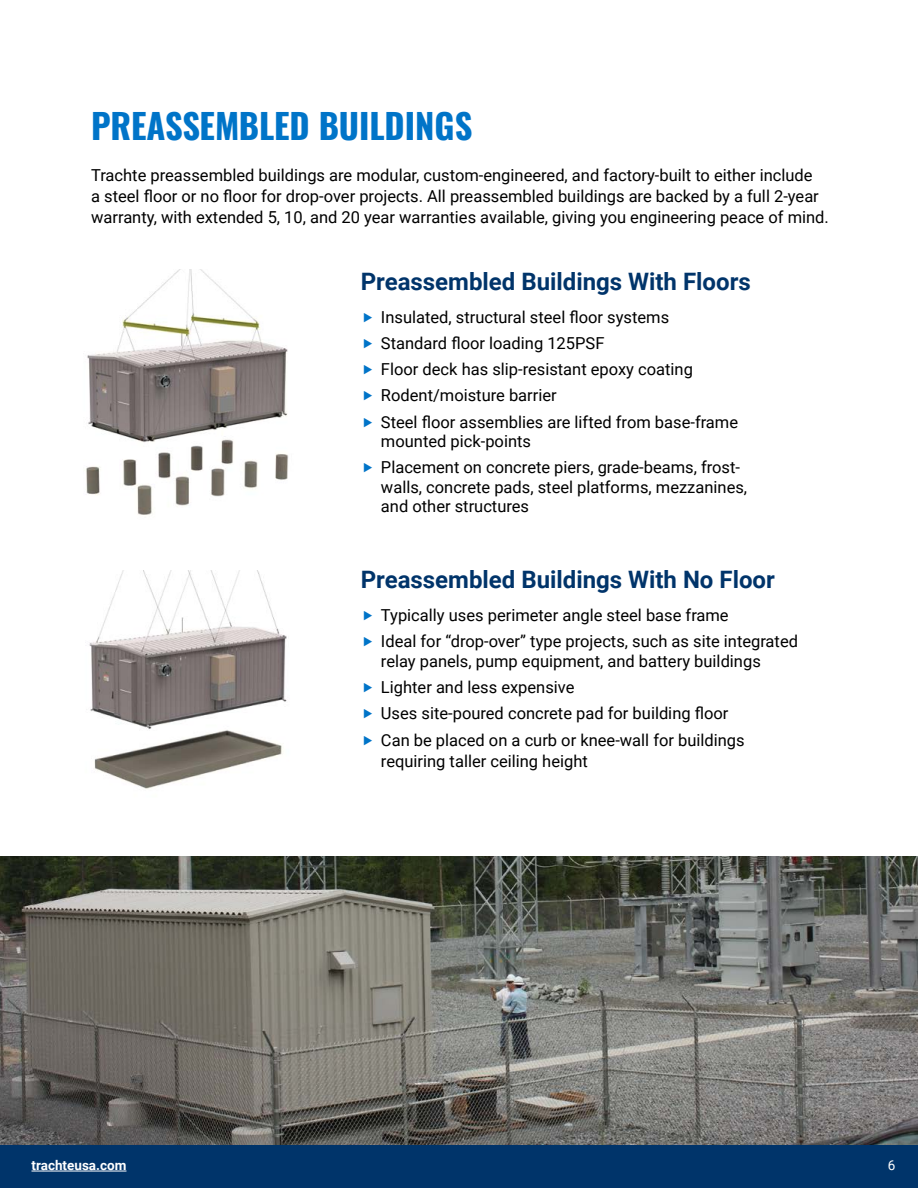
<style>
.page{position:relative;width:918px;height:1188px;background:#fff}
.page>*{position:absolute;margin:0;border:0;box-sizing:border-box;transform-origin:0 0}
.t1{font:700 34.5px "Oswald";color:#0074c8}
.t2{font:700 24px "Roboto";color:#00346a}
.t3{font:16.5px/26.2px "Roboto";color:#000}
.t4{font:700 13.5px "Roboto";color:#fff}
.t5{font:13.5px "Roboto";color:#fff}
</style>
<div class="page">
<div style="left:0;top:1144px;width:918px;height:44px;background:#00346a"></div>
<hr style="left:32px;top:1171px;width:94px;height:1px;background:#fff">
<img style="left:0;top:856px;width:918px;height:288px">
<img style="left:86px;top:269px;width:203px;height:246px">
<img style="left:89px;top:570px;width:198px;height:219px">
<h1 class="t1" style="left:91px;top:111px;width:383px">PREASSEMBLED BUILDINGS</h1>
<p class="t3" style="left:91px;top:166px;width:739px;line-height:21px">Trachte preassembled buildings are modular, custom-engineered, and factory-built to either include<br>a steel floor or no floor for drop-over projects. All preassembled buildings are backed by a full 2-year warranty, with extended 5, 10, and 20 year warranties available, giving you engineering peace of mind.</p>
<h2 class="t2" style="left:361px;top:271px;width:392px">Preassembled Buildings With Floors</h2>
<p class="t3" style="left:381px;top:303px;width:359px">Insulated, structural steel floor systems Standard floor loading 125PSF<br>Floor deck has slip-resistant epoxy coating Rodent/moisture barrier<br>Steel floor assemblies are lifted from base-frame</p>
<p class="t3" style="left:381px;top:429px;width:361px">mounted pick-points<br>Placement on concrete piers, grade-beams, frost-</p>
<p class="t3" style="left:381px;top:478px;width:368px;line-height:19.5px">walls, concrete pads, steel platforms, mezzanines, and other structures</p>
<h2 class="t2" style="left:361px;top:569px;width:416px">Preassembled Buildings With No Floor</h2>
<p class="t3" style="left:381px;top:603px;width:419px">Typically uses perimeter angle steel base frame<br>Ideal for “drop-over” type projects, such as site integrated</p>
<p class="t3" style="left:381px;top:649px;width:381px">relay panels, pump equipment, and battery buildings Lighter and less expensive<br>Uses site-poured concrete pad for building floor Can be placed on a curb or knee-wall for buildings</p>
<p class="t3" style="left:381px;top:749px;width:208px">requiring taller ceiling height</p>
<p class="t4" style="left:32px;top:1159px;width:96px">trachteusa.com</p>
<p class="t5" style="left:888px;top:1159px;width:9px">6</p>
</div>
